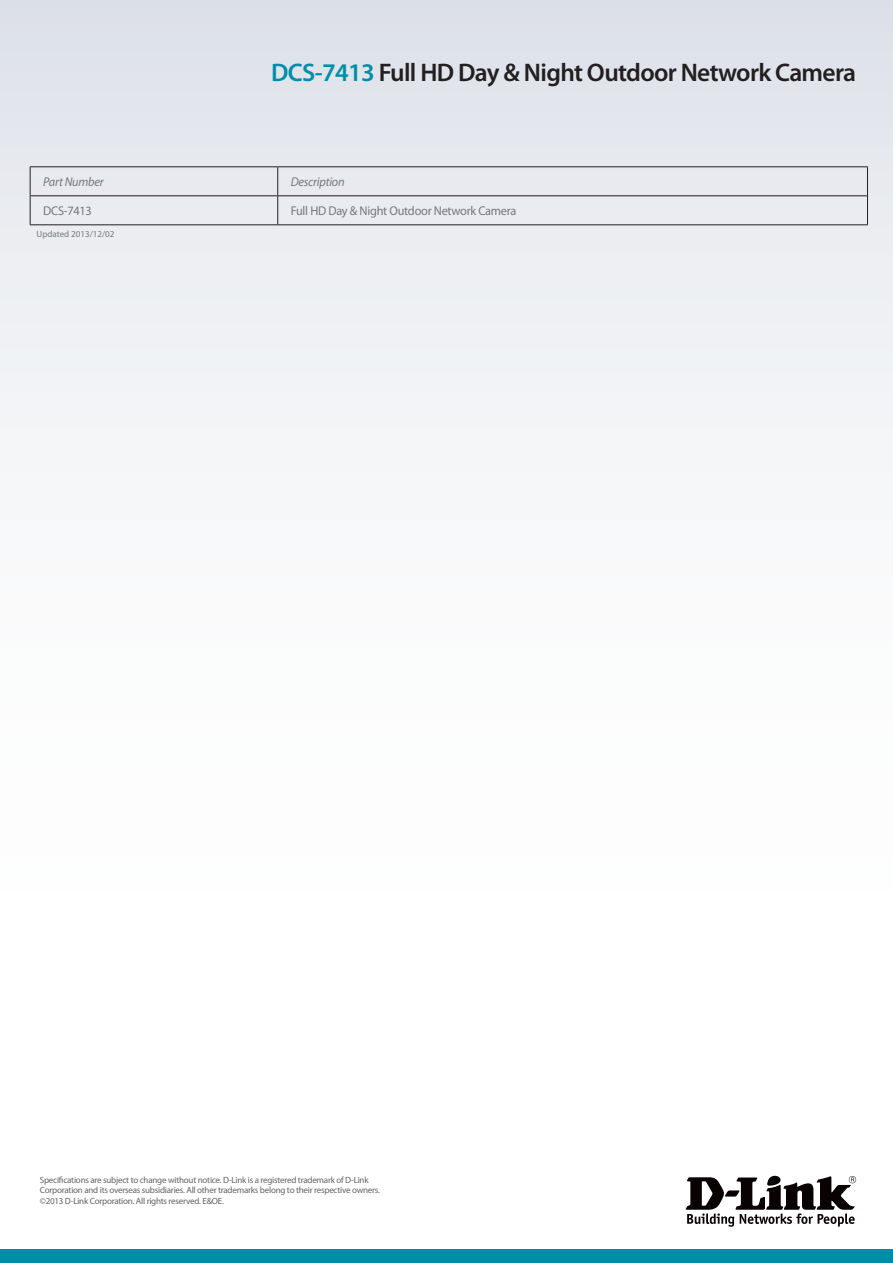
<style>
.page{position:relative;width:893px;height:1263px;background:#fff}
.page>*{position:absolute;margin:0;border:0;box-sizing:border-box;transform-origin:0 0}
.t1{font:600 25.5px "Myriad Pro";letter-spacing:-.025em;color:#231f20}
.t2{font:12.75px "Myriad Pro";letter-spacing:-.02em;color:#74787d}
.t3{font:italic 12.75px "Myriad Pro";letter-spacing:-.02em;color:#74787d}
.t4{font:9px/10.8px "Myriad Pro";letter-spacing:-.025em;color:#636366}
.t5{font:9px "Myriad Pro";color:#74787d}
.s1{color:#008da8}
</style>
<div class="page">
<div style="left:0;top:0;width:893px;height:1084px;background:linear-gradient(to bottom,#e2e6ec,#fff)"></div>
<div style="left:0;top:1249px;width:893px;height:14px;background:#008da8"></div>
<svg style="left:686px;top:1176px;width:170px;height:51px"></svg>
<svg style="left:867px;top:167px;width:1px;height:57px"></svg>
<svg style="left:30px;top:167px;width:1px;height:57px"></svg>
<svg style="left:277px;top:167px;width:1px;height:57px"></svg>
<hr style="left:30px;top:195px;width:248px;height:1px;background:#231f20">
<hr style="left:278px;top:195px;width:293px;height:1px;background:#231f20">
<hr style="left:571px;top:195px;width:296px;height:1px;background:#231f20">
<hr style="left:30px;top:224px;width:248px;height:1px;background:#231f20">
<hr style="left:278px;top:224px;width:293px;height:1px;background:#231f20">
<hr style="left:571px;top:224px;width:297px;height:1px;background:#231f20">
<hr style="left:30px;top:166px;width:248px;height:1px;background:#231f20">
<hr style="left:278px;top:166px;width:293px;height:1px;background:#231f20">
<hr style="left:571px;top:166px;width:297px;height:1px;background:#231f20">
<h1 class="t1" style="left:271px;top:56px;width:587px"><span class="s1">DCS-7413</span> Full HD Day &amp; Night Outdoor Network Camera</h1>
<h2 class="t3" style="left:43px;top:174px;width:62px">Part Number</h2>
<h2 class="t3" style="left:291px;top:174px;width:55px">Description</h2>
<h2 class="t2" style="left:43px;top:203px;width:50px">DCS-7413</h2>
<h2 class="t2" style="left:291px;top:203px;width:227px">Full HD Day &amp; Night Outdoor Network Camera</h2>
<p class="t5" style="left:37px;top:229px;width:79px">Updated 2013/12/02</p>
<p class="t4" style="left:40px;top:1174px;width:342px">Specifications are subject to change without notice. D-Link is a registered trademark of D-Link<br>Corporation and its overseas subsidiaries. All other trademarks belong to their respective owners. ©2013 D-Link Corporation. All rights reserved. E&amp;OE.</p>
</div>
